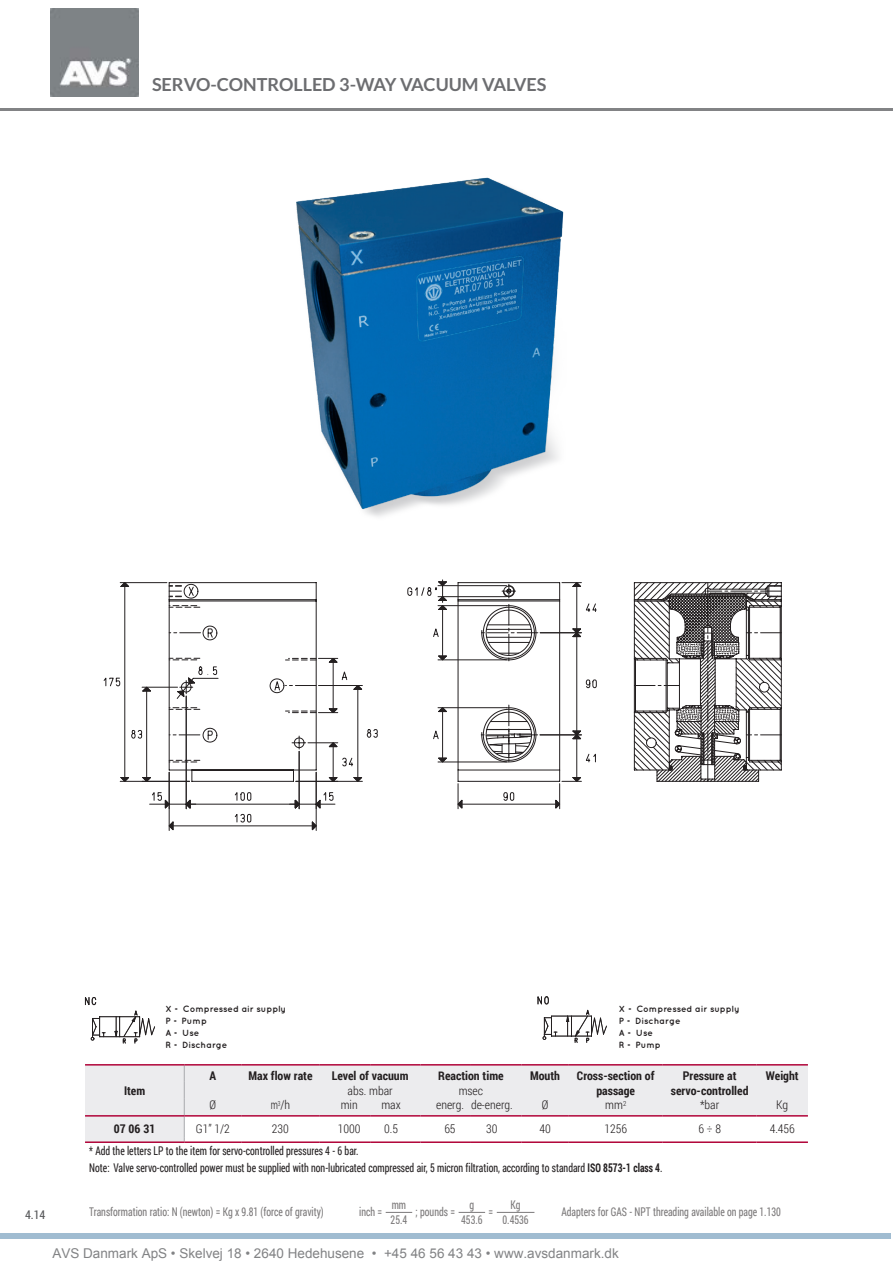
<style>
.page{position:relative;width:893px;height:1263px;background:#fff}
.page>*{position:absolute;margin:0;border:0;box-sizing:border-box;transform-origin:0 0}
.t1{font:700 18px "Lato";color:#6c6d70}
.t2{font:13.5px "Arial";color:#828385}
.t3{font:12px/17px "Roboto Condensed";color:#231f20;scale:.81 1}
.t4{font:700 12px "Roboto Condensed";color:#231f20}
.t5{font:300 12px "Roboto Condensed";color:#231f20}
.t6{font:12px "Roboto Condensed";color:#57585a}
.t7{font:300 12px "Roboto Condensed";color:#231f20;scale:.81 1}
.t8{font:700 9px/12px "Quicksand";color:#231f20}
.s1{font-weight:700}
</style>
<div class="page">
<img style="left:296px;top:177px;width:268px;height:340px">
<svg style="left:103px;top:582px;width:275px;height:249px"></svg>
<svg style="left:407px;top:579px;width:190px;height:231px"></svg>
<svg style="left:633px;top:582px;width:149px;height:200px"></svg>
<svg style="left:537px;top:996px;width:70px;height:47px"></svg>
<svg style="left:85px;top:997px;width:70px;height:47px"></svg>
<svg style="left:85px;top:1065px;width:723px;height:76px;fill:#ececee"></svg>
<svg style="left:320px;top:1116px;width:437px;height:5px"></svg>
<svg style="left:184px;top:1065px;width:1px;height:76px"></svg>
<hr style="left:85px;top:1115px;width:99px;height:1px;background:#b10439">
<hr style="left:184px;top:1115px;width:57px;height:1px;background:#b10439">
<hr style="left:241px;top:1115px;width:79px;height:1px;background:#b10439">
<hr style="left:320px;top:1115px;width:50px;height:1px;background:#b10439">
<hr style="left:370px;top:1115px;width:51px;height:1px;background:#b10439">
<hr style="left:421px;top:1115px;width:50px;height:1px;background:#b10439">
<hr style="left:471px;top:1115px;width:50px;height:1px;background:#b10439">
<hr style="left:521px;top:1115px;width:48px;height:1px;background:#b10439">
<hr style="left:569px;top:1115px;width:94px;height:1px;background:#b10439">
<hr style="left:663px;top:1115px;width:94px;height:1px;background:#b10439">
<hr style="left:757px;top:1115px;width:51px;height:1px;background:#b10439">
<hr style="left:85px;top:1141px;width:99px;height:2px;background:#b10439">
<hr style="left:184px;top:1141px;width:57px;height:2px;background:#b10439">
<hr style="left:241px;top:1141px;width:79px;height:2px;background:#b10439">
<hr style="left:320px;top:1141px;width:50px;height:2px;background:#b10439">
<hr style="left:370px;top:1141px;width:51px;height:2px;background:#b10439">
<hr style="left:421px;top:1141px;width:50px;height:2px;background:#b10439">
<hr style="left:471px;top:1141px;width:50px;height:2px;background:#b10439">
<hr style="left:521px;top:1141px;width:48px;height:2px;background:#b10439">
<hr style="left:569px;top:1141px;width:94px;height:2px;background:#b10439">
<hr style="left:663px;top:1141px;width:94px;height:2px;background:#b10439">
<hr style="left:757px;top:1141px;width:51px;height:2px;background:#b10439">
<hr style="left:85px;top:1064px;width:99px;height:1px;background:#b10439">
<hr style="left:184px;top:1064px;width:57px;height:1px;background:#b10439">
<hr style="left:241px;top:1064px;width:79px;height:1px;background:#b10439">
<hr style="left:320px;top:1064px;width:50px;height:1px;background:#b10439">
<hr style="left:370px;top:1064px;width:51px;height:1px;background:#b10439">
<hr style="left:421px;top:1064px;width:50px;height:1px;background:#b10439">
<hr style="left:471px;top:1064px;width:50px;height:1px;background:#b10439">
<hr style="left:521px;top:1064px;width:48px;height:1px;background:#b10439">
<hr style="left:569px;top:1064px;width:94px;height:1px;background:#b10439">
<hr style="left:663px;top:1064px;width:94px;height:1px;background:#b10439">
<hr style="left:757px;top:1064px;width:51px;height:1px;background:#b10439">
<svg style="left:386px;top:1212px;width:26px;height:1px"></svg>
<svg style="left:459px;top:1212px;width:26px;height:1px"></svg>
<hr style="left:497px;top:1212px;width:37px;height:1px;background:#231f20">
<img style="left:51px;top:9px;width:88px;height:88px">
<h1 class="t1" style="left:152px;top:74px;width:396px">SERVO-CONTROLLED 3-WAY VACUUM VALVES</h1>
<p class="t8" style="left:165px;top:1002px;width:122px">X = Compressed air supply<br>P = Pump<br>A = Use<br>R = Discharge</p>
<p class="t8" style="left:619px;top:1002px;width:122px">X = Compressed air supply<br>P = Discharge<br>A = Use<br>R = Pump</p>
<p class="t6" style="left:25px;top:1206px;width:22px">4.14</p>
<p class="t4" style="left:209px;top:1067px;width:8px">A</p>
<p class="t4" style="left:248px;top:1067px;width:66px">Max flow rate</p>
<p class="t4" style="left:332px;top:1067px;width:78px">Level of vacuum</p>
<p class="t4" style="left:438px;top:1067px;width:67px">Reaction time</p>
<p class="t4" style="left:530px;top:1067px;width:31px">Mouth</p>
<p class="t4" style="left:577px;top:1067px;width:79px">Cross-section of</p>
<p class="t4" style="left:683px;top:1067px;width:55px">Pressure at</p>
<p class="t4" style="left:766px;top:1067px;width:34px">Weight</p>
<p class="t5" style="left:348px;top:1082px;width:47px">abs. mbar</p>
<p class="t5" style="left:459px;top:1082px;width:26px">msec</p>
<p class="t4" style="left:596px;top:1082px;width:40px">passage</p>
<p class="t4" style="left:671px;top:1082px;width:79px">servo-controlled</p>
<p class="t5" style="left:209px;top:1097px;width:8px">Ø</p>
<p class="t7" style="left:271px;top:1097px;width:26px">m<sup>3</sup>/h</p>
<p class="t5" style="left:341px;top:1097px;width:19px">min</p>
<p class="t5" style="left:381px;top:1097px;width:21px">max</p>
<p class="t5" style="left:436px;top:1097px;width:78px">energ. de-energ.</p>
<p class="t5" style="left:542px;top:1097px;width:8px">Ø</p>
<p class="t5" style="left:605px;top:1097px;width:23px">mm<sup>2</sup></p>
<p class="t5" style="left:700px;top:1097px;width:21px">*bar</p>
<p class="t5" style="left:776px;top:1097px;width:13px">Kg</p>
<p class="t3" style="left:89px;top:1142px;width:709px">* Add the letters LP to the item for servo-controlled pressures 4 - 6 bar.<br>Note: Valve servo-controlled power must be supplied with non-lubricated compressed air, 5 micron filtration, according to standard <span class="s1">ISO 8573-1 class 4</span>.</p>
<p class="t4" style="left:124px;top:1082px;width:23px">Item</p>
<p class="t4" style="left:114px;top:1120px;width:43px">07 06 31</p>
<p class="t5" style="left:196px;top:1121px;width:36px">G1” 1/2</p>
<p class="t5" style="left:272px;top:1121px;width:19px">230</p>
<p class="t5" style="left:338px;top:1121px;width:24px">1000</p>
<p class="t5" style="left:384px;top:1121px;width:15px">0.5</p>
<p class="t5" style="left:444px;top:1121px;width:13px">65</p>
<p class="t5" style="left:486px;top:1121px;width:13px">30</p>
<p class="t5" style="left:539px;top:1121px;width:13px">40</p>
<p class="t5" style="left:604px;top:1121px;width:24px">1256</p>
<p class="t5" style="left:698px;top:1121px;width:24px">6 ÷ 8</p>
<p class="t5" style="left:770px;top:1121px;width:27px">4.456</p>
<p class="t3" style="left:89px;top:1203px;width:291px">Transformation ratio: N (newton) = Kg x 9.81 (force of gravity)</p>
<p class="t3" style="left:359px;top:1203px;width:30px">inch =</p>
<p class="t3" style="left:511px;top:1195px;width:14px">Kg</p>
<p class="t3" style="left:392px;top:1195px;width:19px">mm</p>
<p class="t3" style="left:469px;top:1195px;width:7px">g</p>
<p class="t3" style="left:416px;top:1203px;width:50px">; pounds =</p>
<p class="t3" style="left:489px;top:1203px;width:7px">=</p>
<p class="t3" style="left:391px;top:1210px;width:22px">25.4</p>
<p class="t3" style="left:461px;top:1210px;width:28px">453.6</p>
<p class="t3" style="left:503px;top:1210px;width:34px">0.4536</p>
<p class="t3" style="left:561px;top:1202px;width:272px">Adapters for GAS - NPT threading available on page 1.130</p>
<p class="t2" style="left:52px;top:1244px;width:568px">AVS Danmark ApS • Skelvej 18 • 2640 Hedehusene • +45 46 56 43 43 • www.avsdanmark.dk</p>
</div>
